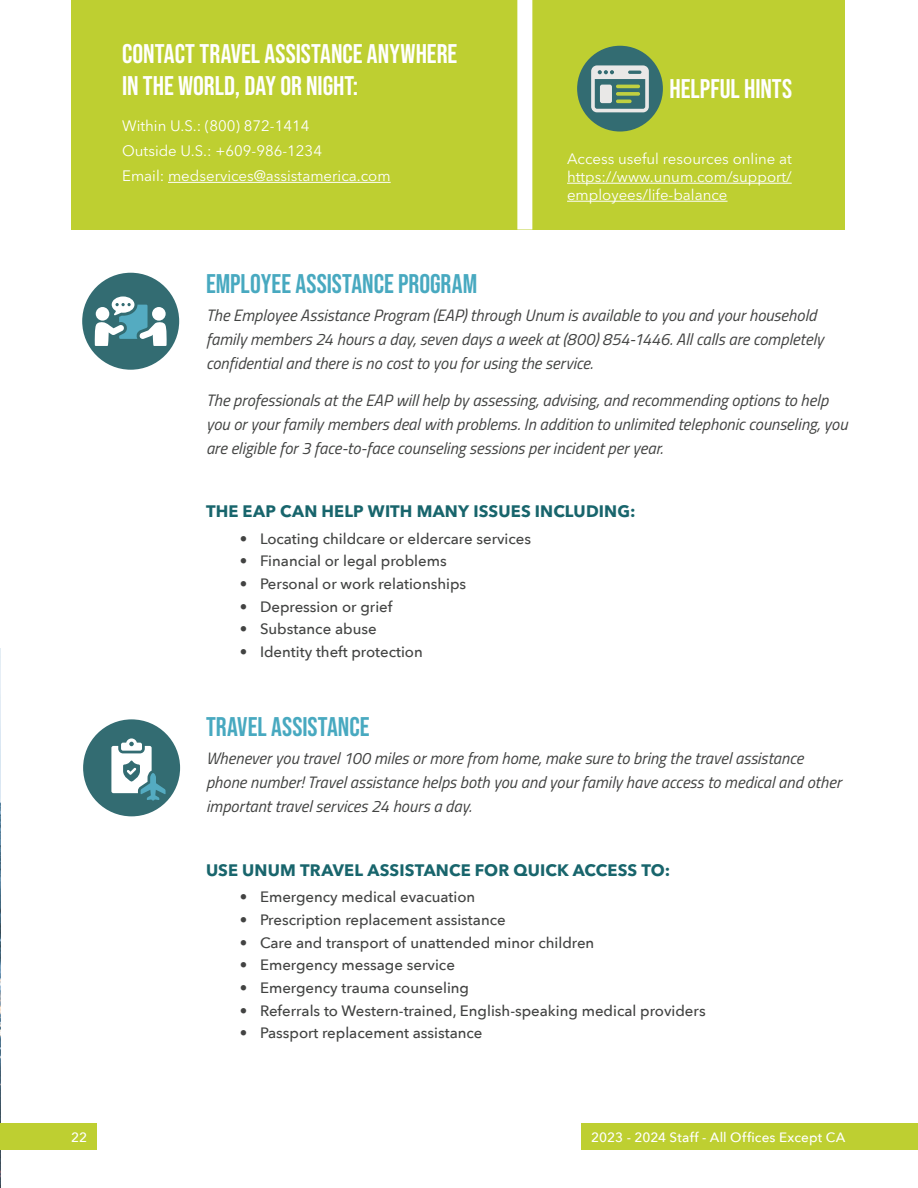
<style>
.page{position:relative;width:918px;height:1188px;background:#fff}
.page>*{position:absolute;margin:0;border:0;box-sizing:border-box;transform-origin:0 0}
.t1{font:700 27px/32.4px "Bebas Neue Pro";color:#fff}
.t2{font:27px "Bebas Neue";color:#48a9c0}
.t3{font:italic 16.5px/24px "Titillium Web";color:#424342}
.t4{font:700 16.5px "Avenir Next LT Pro";letter-spacing:.005em;color:#18656c}
.t5{font:500 15px "Avenir Next";color:#424342}
.t6{font:15px/18px "Avenir Next LT Pro";color:#fff;text-align:justify}
.t7{font:500 13.5px "Avenir Next";letter-spacing:.01em;color:#fff}
</style>
<div class="page">
<img style="left:0;top:648px;width:1px;height:540px">
<div style="left:72px;top:0;width:773px;height:230px;background:#becf31"></div>
<hr style="left:567px;top:183px;width:225px;height:1px;background:#fff">
<hr style="left:567px;top:201px;width:161px;height:1px;background:#fff">
<hr style="left:168px;top:182px;width:223px;height:1px;background:#fff">
<div style="left:577px;top:46px;width:86px;height:86px;background:#336c72;border-radius:50%"></div>
<svg style="left:591px;top:65px;width:58px;height:47px"></svg>
<div style="left:82px;top:273px;width:97px;height:97px;background:#336c72;border-radius:50%"></div>
<svg style="left:95px;top:296px;width:72px;height:50px"></svg>
<div style="left:96px;top:307px;width:13px;height:14px;background:#fff;border-radius:50%"></div>
<div style="left:83px;top:719px;width:97px;height:97px;background:#336c72;border-radius:50%"></div>
<svg style="left:111px;top:738px;width:55px;height:63px"></svg>
<div style="left:517px;top:0;width:15px;height:230px;background:#fff"></div>
<div style="left:0;top:1123px;width:97px;height:27px;background:#becf31"></div>
<div style="left:581px;top:1123px;width:337px;height:26px;background:#becf31"></div>
<h1 class="t1" style="left:122px;top:37px;width:337px">CONTACT TRAVEL ASSISTANCE ANYWHERE<br>IN THE WORLD, DAY OR NIGHT:</h1>
<p class="t6" style="left:122px;top:114px;width:270px;line-height:24.8px;text-align:left">Within U.S.: (800) 872-1414<br>Outside U.S.: +609-986-1234<br>Email: medservices@assistamerica.com</p>
<h1 class="t1" style="left:670px;top:72px;width:124px">HELPFUL HINTS</h1>
<p class="t6" style="left:567px;top:150px;width:226px">Access useful resources online at https://www.unum.com/support/ employees/life-balance</p>
<h1 class="t2" style="left:206px;top:268px;width:273px">EMPLOYEE ASSISTANCE PROGRAM</h1>
<p class="t3" style="left:206px;top:302px;width:619px">The Employee Assistance Program (EAP) through Unum is available to you and your household family members 24 hours a day, seven days a week at (800) 854-1446. All calls are completely confidential and there is no cost to you for using the service.</p>
<p class="t3" style="left:206px;top:387px;width:643px">The professionals at the EAP will help by assessing, advising, and recommending options to help you or your family members deal with problems. In addition to unlimited telephonic counseling, you are eligible for 3 face-to-face counseling sessions per incident per year.</p>
<p class="t4" style="left:206px;top:501px;width:431px">THE EAP CAN HELP WITH MANY ISSUES INCLUDING:</p>
<p class="t5" style="left:240px;top:526px;width:293px">• Locating childcare or eldercare services</p>
<p class="t5" style="left:240px;top:548px;width:208px">• Financial or legal problems</p>
<p class="t5" style="left:240px;top:571px;width:228px">• Personal or work relationships</p>
<p class="t5" style="left:240px;top:594px;width:154px">• Depression or grief</p>
<p class="t5" style="left:240px;top:617px;width:138px">• Substance abuse</p>
<p class="t5" style="left:240px;top:639px;width:185px">• Identity theft protection</p>
<h1 class="t2" style="left:206px;top:711px;width:165px">TRAVEL ASSISTANCE</h1>
<p class="t3" style="left:206px;top:745px;width:637px">Whenever you travel 100 miles or more from home, make sure to bring the travel assistance phone number! Travel assistance helps both you and your family have access to medical and other important travel services 24 hours a day.</p>
<p class="t4" style="left:206px;top:860px;width:466px">USE UNUM TRAVEL ASSISTANCE FOR QUICK ACCESS TO:</p>
<p class="t5" style="left:240px;top:884px;width:237px">• Emergency medical evacuation</p>
<p class="t5" style="left:240px;top:907px;width:267px">• Prescription replacement assistance</p>
<p class="t5" style="left:240px;top:930px;width:356px">• Care and transport of unattended minor children</p>
<p class="t5" style="left:240px;top:952px;width:217px">• Emergency message service</p>
<p class="t5" style="left:240px;top:975px;width:231px">• Emergency trauma counseling</p>
<p class="t5" style="left:240px;top:998px;width:467px">• Referrals to Western-trained, English-speaking medical providers</p>
<p class="t5" style="left:240px;top:1020px;width:244px">• Passport replacement assistance</p>
<p class="t7" style="left:71px;top:1126px;width:18px">22</p>
<p class="t7" style="left:591px;top:1126px;width:255px">2023 - 2024 Staff - All Offices Except CA</p>
</div>
